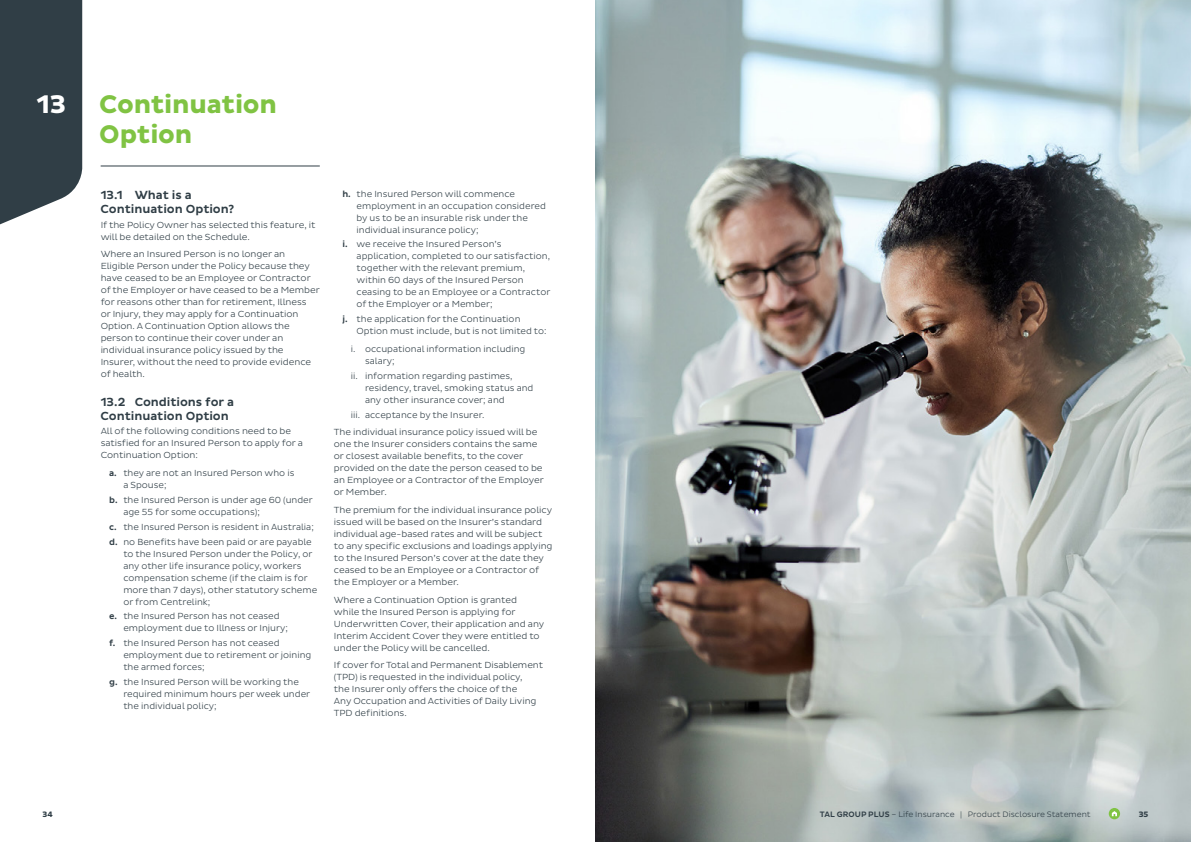
<style>
.page{position:relative;width:1191px;height:842px;background:#fff}
.page>*{position:absolute;margin:0;border:0;box-sizing:border-box;transform-origin:0 0}
.t1{font:700 26px/30px "Pluto Sans";letter-spacing:-.005em;color:#80c343}
.t2{font:700 26px "Pluto Sans";color:#fff}
.t3{font:500 12px/14px "Pluto Sans";letter-spacing:-.005em;color:#303e46}
.t4{font:300 9px/12px "Pluto Sans";letter-spacing:-.005em;color:#303e46}
.t5{font:300 8px "Pluto Sans";letter-spacing:-.005em;color:#303e46}
.t6{font:700 8px "Pluto Sans";color:#303e46}
.s1{font-weight:500}
</style>
<div class="page">
<svg style="left:0;top:0;width:82px;height:225px"></svg>
<hr style="left:101px;top:166px;width:219px;height:1px;background:#303e46">
<img style="left:595px;top:0;width:596px;height:842px">
<svg style="left:1108px;top:808px;width:12px;height:11px"></svg>
<svg style="left:1111px;top:811px;width:6px;height:5px"></svg>
<h1 class="t2" style="left:37px;top:89px;width:31px">13</h1>
<h1 class="t1" style="left:99px;top:90px;width:179px">Continuation<br>Option</h1>
<h2 class="t3" style="left:101px;top:188px;width:135px">13.1 What is a<br>Continuation Option?</h2>
<p class="t4" style="left:101px;top:219px;width:216px">If the Policy Owner has selected this feature, it will be detailed on the Schedule.</p>
<p class="t4" style="left:101px;top:248px;width:221px">Where an Insured Person is no longer an Eligible Person under the Policy because they have ceased to be an Employee or Contractor of the Employer or have ceased to be a Member for reasons other than for retirement, Illness<br>or Injury, they may apply for a Continuation Option. A Continuation Option allows the person to continue their cover under an individual insurance policy issued by the Insurer, without the need to provide evidence of health.</p>
<h2 class="t3" style="left:101px;top:395px;width:135px">13.2 Conditions for a<br>Continuation Option</h2>
<p class="t4" style="left:101px;top:425px;width:204px">All of the following conditions need to be satisfied for an Insured Person to apply for a<br>Continuation Option:</p>
<p class="t4" style="left:123px;top:467px;width:173px;text-indent:-14px"><span class="s1">a.</span> they are not an Insured Person who is a Spouse;</p>
<p class="t4" style="left:123px;top:494px;width:191px;text-indent:-14px"><span class="s1">b.</span> the Insured Person is under age 60 (under age 55 for some occupations);</p>
<p class="t4" style="left:109px;top:519px;width:206px;line-height:14.8px"><span class="s1">c.</span> the Insured Person is resident in Australia; <span class="s1">d.</span> no Benefits have been paid or are payable</p>
<p class="t4" style="left:123px;top:548px;width:195px">to the Insured Person under the Policy, or any other life insurance policy, workers compensation scheme (if the claim is for more than 7 days), other statutory scheme or from Centrelink;</p>
<p class="t4" style="left:123px;top:610px;width:166px;text-indent:-14px"><span class="s1">e.</span> the Insured Person has not ceased employment due to Illness or Injury;</p>
<p class="t4" style="left:123px;top:637px;width:189px;text-indent:-14px"><span class="s1">f.</span> the Insured Person has not ceased employment due to retirement or joining the armed forces;</p>
<p class="t4" style="left:123px;top:676px;width:188px;text-indent:-14px"><span class="s1">g.</span> the Insured Person will be working the required minimum hours per week under the individual policy;</p>
<p class="t4" style="left:356px;top:188px;width:191px;text-indent:-14px"><span class="s1">h.</span> the Insured Person will commence employment in an occupation considered by us to be an insurable risk under the individual insurance policy;</p>
<p class="t4" style="left:356px;top:238px;width:195px;text-indent:-14px"><span class="s1">i.</span> we receive the Insured Person’s application, completed to our satisfaction, together with the relevant premium, within 60 days of the Insured Person ceasing to be an Employee or a Contractor of the Employer or a Member;</p>
<p class="t4" style="left:356px;top:313px;width:191px;text-indent:-14px"><span class="s1">j.</span> the application for the Continuation<br>Option must include, but is not limited to:</p>
<p class="t4" style="left:365px;top:343px;width:162px;text-indent:-14px">i. occupational information including salary;</p>
<p class="t4" style="left:365px;top:370px;width:170px;text-indent:-14px">ii. information regarding pastimes, residency, travel, smoking status and any other insurance cover; and</p>
<p class="t4" style="left:334px;top:406px;width:205px;line-height:17.8px;text-indent:17px">iii. acceptance by the Insurer.<br>The individual insurance policy issued will be</p>
<p class="t4" style="left:334px;top:438px;width:211px">one the Insurer considers contains the same or closest available benefits, to the cover provided on the date the person ceased to be an Employee or a Contractor of the Employer or Member.</p>
<p class="t4" style="left:334px;top:504px;width:220px">The premium for the individual insurance policy issued will be based on the Insurer’s standard individual age-based rates and will be subject to any specific exclusions and loadings applying to the Insured Person’s cover at the date they ceased to be an Employee or a Contractor of the Employer or a Member.</p>
<p class="t4" style="left:334px;top:594px;width:212px">Where a Continuation Option is granted while the Insured Person is applying for Underwritten Cover, their application and any Interim Accident Cover they were entitled to under the Policy will be cancelled.</p>
<p class="t4" style="left:334px;top:659px;width:211px">If cover for Total and Permanent Disablement (TPD) is requested in the individual policy,<br>the Insurer only offers the choice of the<br>Any Occupation and Activities of Daily Living TPD definitions.</p>
<p class="t6" style="left:43px;top:809px;width:12px">34</p>
<p class="t5" style="left:820px;top:809px;width:272px"><span class="s1">TAL GROUP PLUS</span> – Life Insurance | Product Disclosure Statement</p>
<p class="t6" style="left:1138px;top:809px;width:11px">35</p>
</div>
